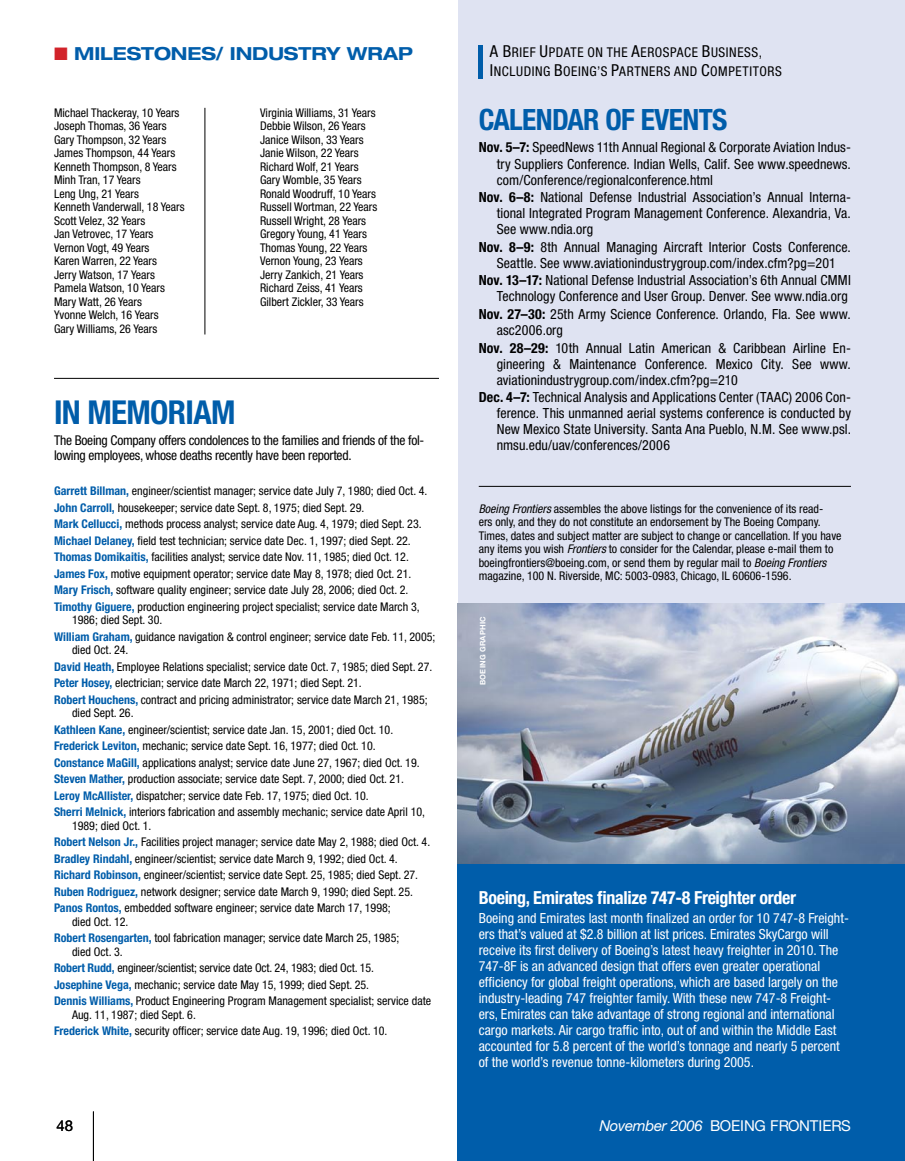
<style>
.page{position:relative;width:905px;height:1161px;background:#fff}
.page>*{position:absolute;margin:0;border:0;box-sizing:border-box;transform-origin:0 0}
.t1{font:700 condensed 33px "Helvetica Neue LT Std";letter-spacing:-.02em;color:#005daa}
.t2{font:700 condensed 29.4px "Helvetica Neue LT Std";letter-spacing:-.02em;color:#005daa}
.t3{font:700 condensed 18px "Helvetica Neue LT Std";letter-spacing:-.02em;color:#fff}
.t4{font:700 expanded 18px "Helvetica Neue LT Std";letter-spacing:-.01em;color:#005daa}
.t5{font:15px "Helvetica Neue LT Std";color:#fff}
.t6{font:15px "Helvetica Neue LT Std";color:#000}
.t7{font:condensed 13.95px/16px "Helvetica Neue LT Std";letter-spacing:.005em;color:#000;text-align:justify}
.t8{font:condensed 13.95px/16px "Helvetica Neue LT Std";color:#fff}
.t9{font:condensed 13.5px/15px "Helvetica Neue LT Std";letter-spacing:-.02em;color:#000}
.t10{font:condensed 13.5px/19.5px "Helvetica Neue LT Std";letter-spacing:.04em;color:#000}
.t11{font:condensed 12px/13.5px "Helvetica Neue LT Std";color:#000}
.t12{font:700 7.5px "Helvetica Neue LT Std";color:#fff}
.s1{color:#d2232a}
.s2{font-weight:700;color:#005daa}
.s3{font-size:16.5px}
.s4{font-weight:700}
.s5{font-style:italic}
</style>
<div class="page">
<div style="left:458px;top:0;width:446px;height:612px;background:#dfe3f2"></div>
<div style="left:458px;top:864px;width:446px;height:297px;background:#005daa"></div>
<hr style="left:204px;top:108px;width:1px;height:226px;background:#000">
<hr style="left:54px;top:378px;width:385px;height:1px;background:#000">
<hr style="left:478px;top:486px;width:372px;height:1px;background:#000">
<div style="left:478px;top:45px;width:5px;height:34px;background:#005daa"></div>
<img style="left:458px;top:603px;width:446px;height:261px">
<hr style="left:93px;top:1112px;width:1px;height:49px;background:#000">
<h3 class="t4" style="left:54px;top:42px;width:360px"><span class="s1">■</span> MILESTONES/ INDUSTRY WRAP</h3>
<p class="t11" style="left:54px;top:105px;width:132px">Michael Thackeray, 10 Years<br>Joseph Thomas, 36 Years<br>Gary Thompson, 32 Years<br>James Thompson, 44 Years<br>Kenneth Thompson, 8 Years<br>Minh Tran, 17 Years<br>Leng Ung, 21 Years<br>Kenneth Vanderwall, 18 Years<br>Scott Velez, 32 Years<br>Jan Vetrovec, 17 Years<br>Vernon Vogt, 49 Years<br>Karen Warren, 22 Years<br>Jerry Watson, 17 Years<br>Pamela Watson, 10 Years<br>Mary Watt, 26 Years<br>Yvonne Welch, 16 Years<br>Gary Williams, 26 Years</p>
<p class="t11" style="left:260px;top:105px;width:119px">Virginia Williams, 31 Years<br>Debbie Wilson, 26 Years<br>Janice Wilson, 33 Years<br>Janie Wilson, 22 Years<br>Richard Wolf, 21 Years<br>Gary Womble, 35 Years<br>Ronald Woodruff, 10 Years<br>Russell Wortman, 22 Years<br>Russell Wright, 28 Years<br>Gregory Young, 41 Years<br>Thomas Young, 22 Years<br>Vernon Young, 23 Years<br>Jerry Zankich, 21 Years<br>Richard Zeiss, 41 Years<br>Gilbert Zickler, 33 Years</p>
<h1 class="t1" style="left:54px;top:392px;width:183px">IN MEMORIAM</h1>
<p class="t9" style="left:54px;top:433px;width:372px">The Boeing Company offers condolences to the families and friends of the fol&shy;lowing employees, whose deaths recently have been reported.</p>
<p class="t11" style="left:54px;top:483px;width:375px;line-height:16.5px"><span class="s2">Garrett Billman,</span> engineer/scientist manager; service date July 7, 1980; died Oct. 4.<br><span class="s2">John Carroll,</span> housekeeper; service date Sept. 8, 1975; died Sept. 29.<br><span class="s2">Mark Cellucci,</span> methods process analyst; service date Aug. 4, 1979; died Sept. 23.<br><span class="s2">Michael Delaney,</span> field test technician; service date Dec. 1, 1997; died Sept. 22.<br><span class="s2">Thomas Domikaitis,</span> facilities analyst; service date Nov. 11, 1985; died Oct. 12.<br><span class="s2">James Fox,</span> motive equipment operator; service date May 8, 1978; died Oct. 21.<br><span class="s2">Mary Frisch,</span> software quality engineer; service date July 28, 2006; died Oct. 2.<br><span class="s2">Timothy Giguere,</span> production engineering project specialist; service date March 3,</p>
<p class="t11" style="left:54px;top:612px;width:383px;line-height:16.5px;text-indent:18px">1986; died Sept. 30.<br><span class="s2">William Graham,</span> guidance navigation &amp; control engineer; service date Feb. 11, 2005;</p>
<p class="t11" style="left:54px;top:642px;width:380px;line-height:16.5px;text-indent:18px">died Oct. 24.<br><span class="s2">David Heath,</span> Employee Relations specialist; service date Oct. 7, 1985; died Sept. 27.<br><span class="s2">Peter Hosey,</span> electrician; service date March 22, 1971; died Sept. 21.<br><span class="s2">Robert Houchens,</span> contract and pricing administrator; service date March 21, 1985;</p>
<p class="t11" style="left:54px;top:705px;width:372px;line-height:16.5px;text-indent:18px">died Sept. 26.<br><span class="s2">Kathleen Kane,</span> engineer/scientist; service date Jan. 15, 2001; died Oct. 10.<br><span class="s2">Frederick Leviton,</span> mechanic; service date Sept. 16, 1977; died Oct. 10.<br><span class="s2">Constance MaGill,</span> applications analyst; service date June 27, 1967; died Oct. 19.<br><span class="s2">Steven Mather,</span> production associate; service date Sept. 7, 2000; died Oct. 21.<br><span class="s2">Leroy McAllister,</span> dispatcher; service date Feb. 17, 1975; died Oct. 10.<br><span class="s2">Sherri Melnick,</span> interiors fabrication and assembly mechanic; service date April 10,</p>
<p class="t11" style="left:54px;top:817px;width:377px;line-height:16.5px;text-indent:18px">1989; died Oct. 1.<br><span class="s2">Robert Nelson Jr.,</span> Facilities project manager; service date May 2, 1988; died Oct. 4.<br><span class="s2">Bradley Rindahl,</span> engineer/scientist; service date March 9, 1992; died Oct. 4.<br><span class="s2">Richard Robinson,</span> engineer/scientist; service date Sept. 25, 1985; died Sept. 27.<br><span class="s2">Ruben Rodriguez,</span> network designer; service date March 9, 1990; died Sept. 25.<br><span class="s2">Panos Rontos,</span> embedded software engineer; service date March 17, 1998;</p>
<p class="t11" style="left:54px;top:913px;width:347px;line-height:16.5px;text-indent:18px">died Oct. 12.<br><span class="s2">Robert Rosengarten,</span> tool fabrication manager; service date March 25, 1985;</p>
<p class="t11" style="left:54px;top:943px;width:379px;line-height:16.5px;text-indent:18px">died Oct. 3.<br><span class="s2">Robert Rudd,</span> engineer/scientist; service date Oct. 24, 1983; died Oct. 15.<br><span class="s2">Josephine Vega,</span> mechanic; service date May 15, 1999; died Sept. 25.<br><span class="s2">Dennis Williams,</span> Product Engineering Program Management specialist; service date</p>
<p class="t11" style="left:54px;top:1006px;width:335px;line-height:16.5px;text-indent:18px">Aug. 11, 1987; died Sept. 6.<br><span class="s2">Frederick White,</span> security officer; service date Aug. 19, 1996; died Oct. 10.</p>
<p class="t10" style="left:490px;top:42px;width:293px"><span class="s3">A B</span>RIEF <span class="s3">U</span>PDATE ON THE <span class="s3">A</span>EROSPACE <span class="s3">B</span>USINESS,<br><span class="s3">I</span>NCLUDING <span class="s3">B</span>OEING’S <span class="s3">P</span>ARTNERS AND <span class="s3">C</span>OMPETITORS</p>
<h2 class="t2" style="left:478px;top:101px;width:250px">CALENDAR OF EVENTS</h2>
<p class="t7" style="left:496px;top:139px;width:356px;text-indent:-18px"><span class="s4">Nov. 5–7:</span> SpeedNews 11th Annual Regional &amp; Corporate Aviation Indus&shy;try Suppliers Conference. Indian Wells, Calif. See www.speednews. com/Conference/regionalconference.html</p>
<p class="t7" style="left:496px;top:189px;width:356px;text-indent:-18px"><span class="s4">Nov. 6–8:</span> National Defense Industrial Association’s Annual Interna&shy;tional Integrated Program Management Conference. Alexandria, Va.<br>See www.ndia.org</p>
<p class="t7" style="left:478px;top:239px;width:374px;text-align:center"><span class="s4">Nov. 8–9:</span> 8th Annual Managing Aircraft Interior Costs Conference.<br>Seattle. See www.aviationindustrygroup.com/index.cfm?pg=201</p>
<p class="t7" style="left:478px;top:272px;width:373px;text-align:right"><span class="s4">Nov. 13–17:</span> National Defense Industrial Association’s 6th Annual CMMI<br>Technology Conference and User Group. Denver. See www.ndia.org</p>
<p class="t7" style="left:496px;top:306px;width:355px;text-indent:-18px"><span class="s4">Nov. 27–30:</span> 25th Army Science Conference. Orlando, Fla. See www. asc2006.org</p>
<p class="t7" style="left:496px;top:340px;width:356px;text-indent:-18px"><span class="s4">Nov. 28–29:</span> 10th Annual Latin American &amp; Caribbean Airline En&shy;gineering &amp; Maintenance Conference. Mexico City. See www. aviationindustrygroup.com/index.cfm?pg=210</p>
<p class="t7" style="left:496px;top:389px;width:356px;text-indent:-18px"><span class="s4">Dec. 4–7:</span> Technical Analysis and Applications Center (TAAC) 2006 Con&shy;ference. This unmanned aerial systems conference is conducted by New Mexico State University. Santa Ana Pueblo, N.M. See www.psl. nmsu.edu/uav/conferences/2006</p>
<p class="t11" style="left:478px;top:501px;width:364px"><span class="s5">Boeing Frontiers</span> assembles the above listings for the convenience of its read-<br>ers only, and they do not constitute an endorsement by The Boeing Company.<br>Times, dates and subject matter are subject to change or cancellation. If you have any items you wish <span class="s5">Frontiers</span> to consider for the Calendar, please e-mail them to boeingfrontiers@boeing.com, or send them by regular mail to <span class="s5">Boeing Frontiers </span>magazine, 100 N. Riverside, MC: 5003-0983, Chicago, IL 60606-1596.</p>
<p class="t12" style="left:478px;top:685px;width:70px;rotate:-90deg">Boeing graphic</p>
<h3 class="t3" style="left:478px;top:887px;width:319px">Boeing, Emirates finalize 747-8 Freighter order</h3>
<p class="t8" style="left:478px;top:910px;width:371px">Boeing and Emirates last month finalized an order for 10 747-8 Freight&shy;ers that’s valued at $2.8 billion at list prices. Emirates SkyCargo will receive its first delivery of Boeing’s latest heavy freighter in 2010. The 747-8F is an advanced design that offers even greater operational efficiency for global freight operations, which are based largely on the industry-leading 747 freighter family. With these new 747-8 Freight&shy;ers, Emirates can take advantage of strong regional and international cargo markets. Air cargo traffic into, out of and within the Middle East accounted for 5.8 percent of the world’s tonnage and nearly 5 percent of the world’s revenue tonne-kilometers during 2005.</p>
<p class="t6" style="left:57px;top:1116px;width:9px">48</p>
<p class="t5" style="left:599px;top:1117px;width:253px"><span class="s5">November 2006</span> BOEING FRONTIERS</p>
</div>
